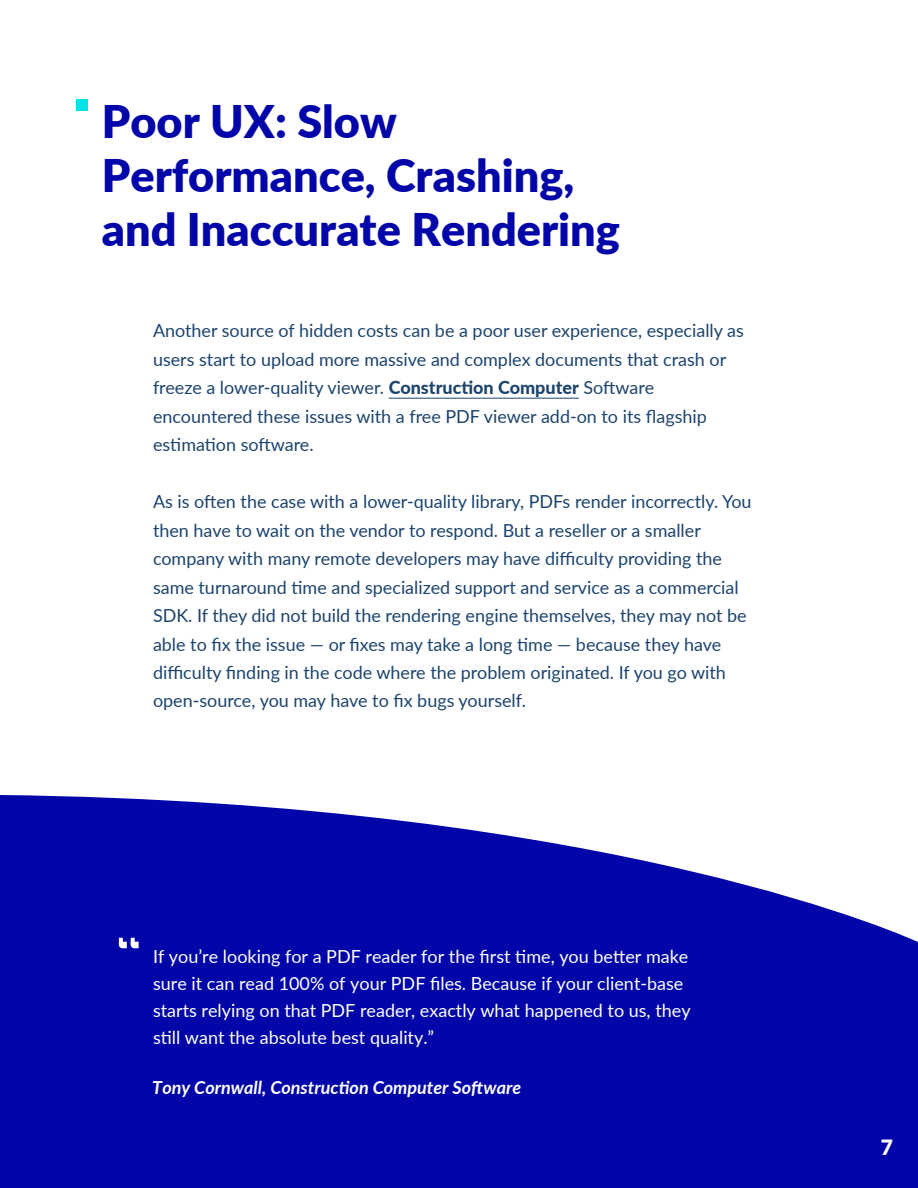
<style>
.page{position:relative;width:918px;height:1188px;background:#fff}
.page>*{position:absolute;margin:0;border:0;box-sizing:border-box;transform-origin:0 0}
.t1{font:900 45px/54px "Lato";color:#0206a8}
.t2{font:900 21px "Lato";color:#fff}
.t3{font:18px/28.5px "Lato";color:#1d446d}
.t4{font:18px/27px "Lato";color:#fff}
.t5{font:italic 700 18px "Lato";color:#fff}
.s1{font-weight:800}
</style>
<div class="page">
<svg style="left:0;top:795px;width:918px;height:393px;fill:#0206a8"></svg>
<div style="left:76px;top:99px;width:12px;height:12px;background:#00e2ea"></div>
<hr style="left:389px;top:398px;width:190px;height:1px;background:#1d446d">
<svg style="left:119px;top:938px;width:20px;height:10px"></svg>
<h1 class="t1" style="left:102px;top:92px;width:520px">Poor UX: Slow<br>Performance, Crashing, and Inaccurate Rendering</h1>
<p class="t3" style="left:153px;top:315px;width:592px">Another source of hidden costs can be a poor user experience, especially as users start to upload more massive and complex documents that crash or freeze a lower-quality viewer. <span class="s1">Construction Computer</span> Software encountered these issues with a free PDF viewer add-on to its flagship estimation software.</p>
<p class="t3" style="left:153px;top:486px;width:600px">As is often the case with a lower-quality library, PDFs render incorrectly. You then have to wait on the vendor to respond. But a reseller or a smaller company with many remote developers may have difficulty providing the same turnaround time and specialized support and service as a commercial SDK. If they did not build the rendering engine themselves, they may not be able to fix the issue — or fixes may take a long time — because they have difficulty finding in the code where the problem originated. If you go with open-source, you may have to fix bugs yourself.</p>
<p class="t4" style="left:153px;top:942px;width:539px">If you’re looking for a PDF reader for the first time, you better make sure it can read 100% of your PDF files. Because if your client-base starts relying on that PDF reader, exactly what happened to us, they still want the absolute best quality.”</p>
<p class="t5" style="left:152px;top:1074px;width:370px">Tony Cornwall, Construction Computer Software</p>
<p class="t2" style="left:881px;top:1131px;width:14px">7</p>
</div>
